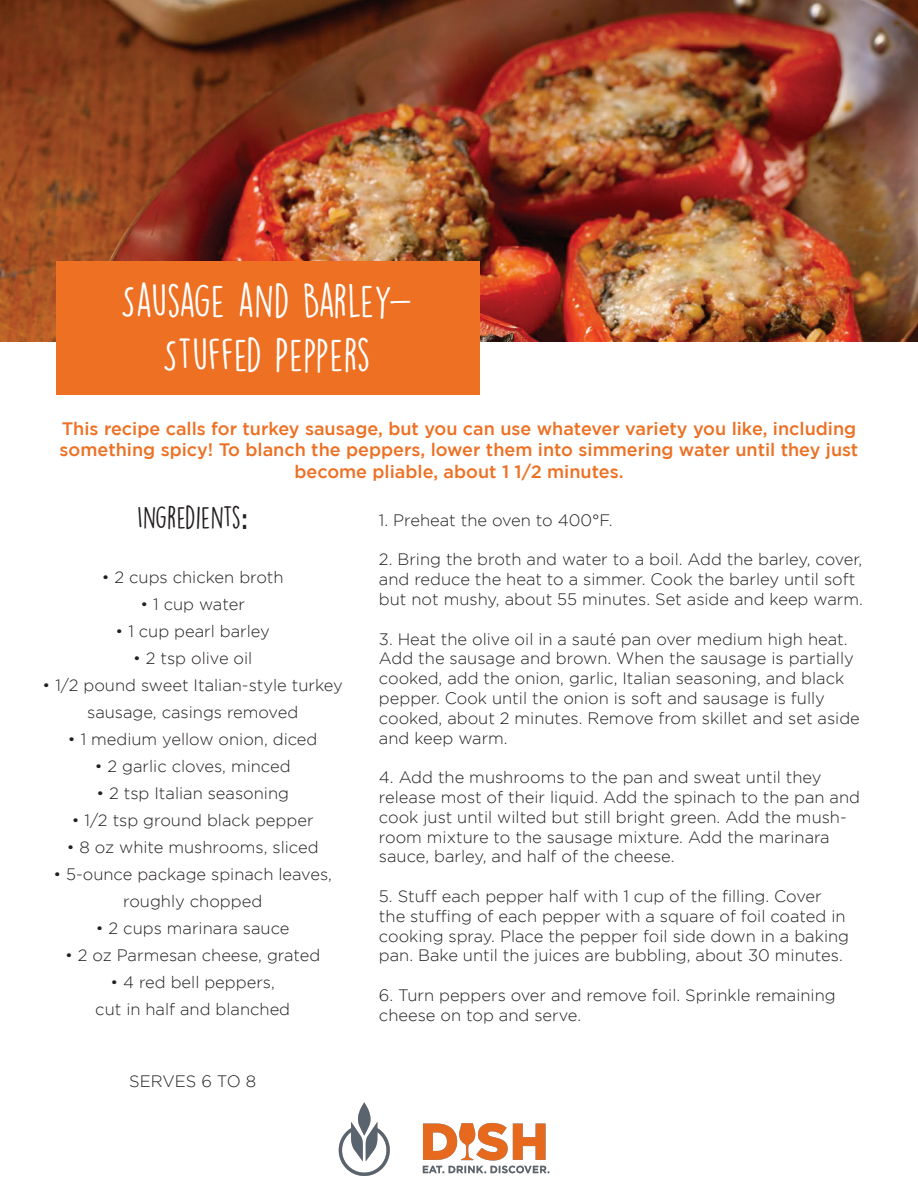
<style>
.page{position:relative;width:918px;height:1188px;background:#fff}
.page>*{position:absolute;margin:0;border:0;box-sizing:border-box;transform-origin:0 0}
.t1{font:42px/54px "DK Lemon Yellow Sun";color:#fff;text-align:center}
.t2{font:28.5px "DK Lemon Yellow Sun";color:#231f20}
.t3{font:500 18px/21.6px "Gotham";color:#ed7023;text-align:center}
.t4{font:300 16.5px/19.8px "Gotham";color:#231f20}
.s1{font-family:"Raleway";font-weight:700}
</style>
<div class="page">
<img style="left:0;top:0;width:918px;height:341px">
<div style="left:56px;top:261px;width:424px;height:134px;background:#ed7023"></div>
<img style="left:338px;top:1102px;width:212px;height:74px">
<h1 class="t1" style="left:121px;top:274px;width:293px">SAUSAGE AND BARLEY-<br>STUFFED PEPPERS</h1>
<p class="t3" style="left:60px;top:417px;width:800px">This recipe calls for turkey sausage, but you can use whatever variety you like, including something spicy! To blanch the peppers, lower them into simmering water until they just become pliable, about 1 1/2 minutes.</p>
<h2 class="t2" style="left:137px;top:500px;width:112px">INGREDIENTS<span class="s1">:</span></h2>
<p class="t4" style="left:102px;top:567px;width:183px">• 2 cups chicken broth</p>
<p class="t4" style="left:141px;top:594px;width:106px">• 1 cup water</p>
<p class="t4" style="left:116px;top:621px;width:156px">• 1 cup pearl barley</p>
<p class="t4" style="left:133px;top:648px;width:121px">• 2 tsp olive oil</p>
<p class="t4" style="left:43px;top:671px;width:302px;line-height:27px;text-align:center">• 1/2 pound sweet Italian-style turkey sausage, casings removed</p>
<p class="t4" style="left:68px;top:729px;width:251px">• 1 medium yellow onion, diced</p>
<p class="t4" style="left:95px;top:756px;width:197px">• 2 garlic cloves, minced</p>
<p class="t4" style="left:96px;top:783px;width:194px">• 2 tsp Italian seasoning</p>
<p class="t4" style="left:72px;top:810px;width:243px">• 1/2 tsp ground black pepper</p>
<p class="t4" style="left:67px;top:837px;width:253px">• 8 oz white mushrooms, sliced</p>
<p class="t4" style="left:53px;top:860px;width:280px;line-height:27px;text-align:center">• 5-ounce package spinach leaves, roughly chopped</p>
<p class="t4" style="left:96px;top:918px;width:195px">• 2 cups marinara sauce</p>
<p class="t4" style="left:65px;top:945px;width:257px">• 2 oz Parmesan cheese, grated</p>
<p class="t4" style="left:95px;top:968px;width:196px;line-height:27px;text-align:center">• 4 red bell peppers,<br>cut in half and blanched</p>
<p class="t4" style="left:129px;top:1071px;width:128px">SERVES 6 TO 8</p>
<p class="t4" style="left:379px;top:510px;width:235px">1. Preheat the oven to 400°F.</p>
<p class="t4" style="left:379px;top:549px;width:485px">2. Bring the broth and water to a boil. Add the barley, cover, and reduce the heat to a simmer. Cook the barley until soft but not mushy, about 55 minutes. Set aside and keep warm.</p>
<p class="t4" style="left:379px;top:629px;width:482px">3. Heat the olive oil in a sauté pan over medium high heat.<br>Add the sausage and brown. When the sausage is partially cooked, add the onion, garlic, Italian seasoning, and black pepper. Cook until the onion is soft and sausage is fully cooked, about 2 minutes. Remove from skillet and set aside and keep warm.</p>
<p class="t4" style="left:379px;top:767px;width:483px">4. Add the mushrooms to the pan and sweat until they release most of their liquid. Add the spinach to the pan and cook just until wilted but still bright green. Add the mush&shy;room mixture to the sausage mixture. Add the marinara sauce, barley, and half of the cheese.</p>
<p class="t4" style="left:379px;top:886px;width:472px">5. Stuff each pepper half with 1 cup of the filling. Cover the stuffing of each pepper with a square of foil coated in cooking spray. Place the pepper foil side down in a baking pan. Bake until the juices are bubbling, about 30 minutes.</p>
<p class="t4" style="left:379px;top:985px;width:458px">6. Turn peppers over and remove foil. Sprinkle remaining cheese on top and serve.</p>
</div>
